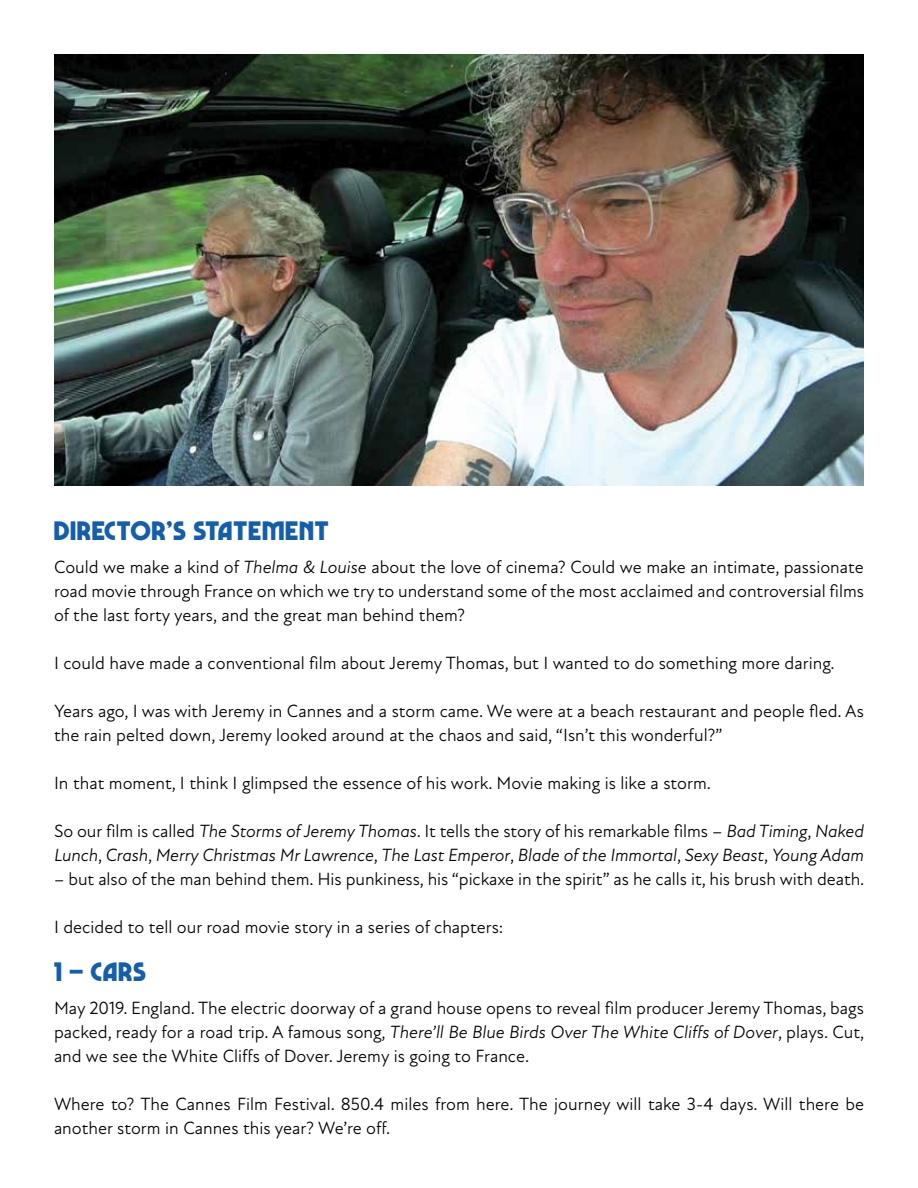
<style>
.page{position:relative;width:918px;height:1188px;background:#fff}
.page>*{position:absolute;margin:0;border:0;box-sizing:border-box;transform-origin:0 0}
.t1{font:700 27px "Marvin Visions";letter-spacing:.05em;color:#145eac}
.t2{font:18px/24px "New Atten";color:#000;text-align:justify}
.t3{font:italic 18px/24px "New Atten";letter-spacing:-.005em;color:#000}
.s1{font-style:italic}
.s2{font-style:normal}
</style>
<div class="page">
<img style="left:54px;top:54px;width:810px;height:432px">
<h1 class="t1" style="left:54px;top:515px;width:276px">DIRECTOR’S STATEMENT</h1>
<p class="t2" style="left:54px;top:555px;width:812px">Could we make a kind of <span class="s1">Thelma &amp; Louise</span> about the love of cinema? Could we make an intimate, passionate road movie through France on which we try to understand some of the most acclaimed and controversial films of the last forty years, and the great man behind them?</p>
<p class="t2" style="left:54px;top:651px;width:782px">I could have made a conventional film about Jeremy Thomas, but I wanted to do something more daring.</p>
<p class="t2" style="left:54px;top:699px;width:811px">Years ago, I was with Jeremy in Cannes and a storm came. We were at a beach restaurant and people fled. As the rain pelted down, Jeremy looked around at the chaos and said, “Isn’t this wonderful?”</p>
<p class="t2" style="left:54px;top:771px;width:659px">In that moment, I think I glimpsed the essence of his work. Movie making is like a storm.</p>
<p class="t3" style="left:54px;top:819px;width:811px"><span class="s2">So our film is called</span> The Storms of Jeremy Thomas<span class="s2">. It tells the story of his remarkable films –</span> Bad Timing<span class="s2">,</span> Naked<br>Lunch<span class="s2">,</span> Crash<span class="s2">,</span> Merry Christmas Mr Lawrence<span class="s2">,</span> The Last Emperor<span class="s2">,</span> Blade of the Immortal<span class="s2">,</span> Sexy Beast<span class="s2">,</span> Young Adam</p>
<p class="t2" style="left:54px;top:867px;width:812px">– but also of the man behind them. His punkiness, his “pickaxe in the spirit” as he calls it, his brush with death.</p>
<p class="t2" style="left:54px;top:915px;width:451px">I decided to tell our road movie story in a series of chapters:</p>
<h1 class="t1" style="left:54px;top:956px;width:93px">1 – CARS</h1>
<p class="t2" style="left:54px;top:996px;width:812px">May 2019. England. The electric doorway of a grand house opens to reveal film producer Jeremy Thomas, bags packed, ready for a road trip. A famous song, <span class="s1">There’ll Be Blue Birds Over The White Cliffs of Dover</span>, plays. Cut, and we see the White Cliffs of Dover. Jeremy is going to France.</p>
<p class="t2" style="left:54px;top:1092px;width:812px">Where to? The Cannes Film Festival. 850.4 miles from here. The journey will take 3-4 days. Will there be another storm in Cannes this year? We’re off.</p>
</div>
